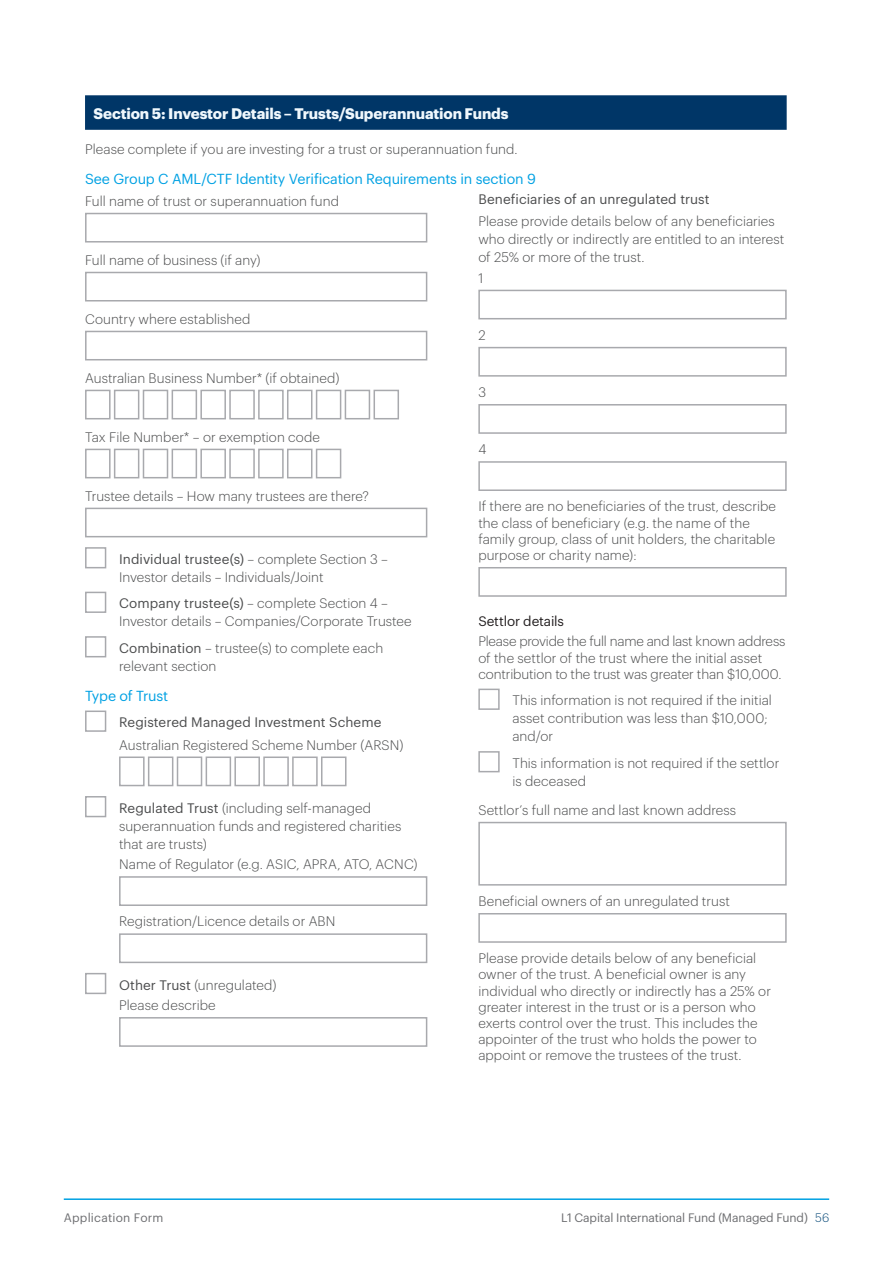
<style>
.page{position:relative;width:893px;height:1263px;background:#fff}
.page>*{position:absolute;margin:0;border:0;box-sizing:border-box;transform-origin:0 0}
.form_Head_A{font:700 15px "Graphik";letter-spacing:-.005em;color:#f0f8fd}
.b_Head_B__span{font:14.25px "Graphik";letter-spacing:-.01em;color:#00a1e3}
.b_Head_B{font:14.25px "Graphik";letter-spacing:-.015em;color:#00a1e3}
.form_Boxes__8mm_indent{font:300 13.5px/16.2px "Graphik";letter-spacing:.005em;color:#4b4c4d}
.form_tick_box{font:300 13.5px/18px "Graphik";letter-spacing:.005em;color:#4b4c4d}
.form_Text{font:300 13.5px "Graphik";letter-spacing:.005em;color:#4b4c4d}
.form_Indent_H1{font:300 13.5px/18px "Graphik";letter-spacing:.005em;color:#4b4c4d}
.form_Text__span{font:300 13.5px "Graphik";letter-spacing:.005em;color:#4b4c4d}
.form_tick_box-2{font:13.5px "Graphik";letter-spacing:.01em;color:#4b4c4d}
.form_Boxes__8mm_indent-2{font:13.5px "Graphik";letter-spacing:.005em;color:#4b4c4d}
.b_Head_C{font:13.5px "Graphik";letter-spacing:-.01em;color:#231f20}
.t1{font:12px "Graphik";letter-spacing:-.005em;color:#6c6d70}
.t2{font:12px "Graphik";letter-spacing:.015em;color:#6c6d70}
.s1{font-weight:400}
.s2{font-weight:300;color:#084978}
</style>
<div class="page">
<div style="left:85px;top:95px;width:702px;height:35px;background:#003667"></div>
<div style="left:85px;top:213px;width:342px;height:30px;background:#fff;border:2px solid #a8a9ad"></div>
<div style="left:85px;top:272px;width:342px;height:29px;background:#fff;border:2px solid #a8a9ad"></div>
<div style="left:85px;top:331px;width:342px;height:29px;background:#fff;border:2px solid #a8a9ad"></div>
<div style="left:85px;top:390px;width:26px;height:29px;background:#fff;border:2px solid #a8a9ad"></div>
<div style="left:114px;top:390px;width:25px;height:29px;background:#fff;border:2px solid #a8a9ad"></div>
<div style="left:143px;top:390px;width:25px;height:29px;background:#fff;border:2px solid #a8a9ad"></div>
<div style="left:172px;top:390px;width:25px;height:29px;background:#fff;border:2px solid #a8a9ad"></div>
<div style="left:200px;top:390px;width:26px;height:29px;background:#fff;border:2px solid #a8a9ad"></div>
<div style="left:229px;top:390px;width:26px;height:29px;background:#fff;border:2px solid #a8a9ad"></div>
<div style="left:258px;top:390px;width:26px;height:29px;background:#fff;border:2px solid #a8a9ad"></div>
<div style="left:287px;top:390px;width:25px;height:29px;background:#fff;border:2px solid #a8a9ad"></div>
<div style="left:316px;top:390px;width:25px;height:29px;background:#fff;border:2px solid #a8a9ad"></div>
<div style="left:345px;top:390px;width:25px;height:29px;background:#fff;border:2px solid #a8a9ad"></div>
<div style="left:374px;top:390px;width:25px;height:29px;background:#fff;border:2px solid #a8a9ad"></div>
<div style="left:85px;top:449px;width:26px;height:29px;background:#fff;border:2px solid #a8a9ad"></div>
<div style="left:114px;top:449px;width:25px;height:29px;background:#fff;border:2px solid #a8a9ad"></div>
<div style="left:143px;top:449px;width:25px;height:29px;background:#fff;border:2px solid #a8a9ad"></div>
<div style="left:172px;top:449px;width:25px;height:29px;background:#fff;border:2px solid #a8a9ad"></div>
<div style="left:200px;top:449px;width:26px;height:29px;background:#fff;border:2px solid #a8a9ad"></div>
<div style="left:229px;top:449px;width:26px;height:29px;background:#fff;border:2px solid #a8a9ad"></div>
<div style="left:258px;top:449px;width:26px;height:29px;background:#fff;border:2px solid #a8a9ad"></div>
<div style="left:287px;top:449px;width:25px;height:29px;background:#fff;border:2px solid #a8a9ad"></div>
<div style="left:316px;top:449px;width:25px;height:29px;background:#fff;border:2px solid #a8a9ad"></div>
<div style="left:85px;top:508px;width:342px;height:29px;background:#fff;border:2px solid #a8a9ad"></div>
<div style="left:85px;top:547px;width:21px;height:21px;background:#fff;border:2px solid #a8a9ad"></div>
<div style="left:85px;top:592px;width:21px;height:21px;background:#fff;border:2px solid #a8a9ad"></div>
<div style="left:85px;top:636px;width:21px;height:21px;background:#fff;border:2px solid #a8a9ad"></div>
<div style="left:85px;top:710px;width:21px;height:22px;background:#fff;border:2px solid #a8a9ad"></div>
<div style="left:119px;top:756px;width:26px;height:30px;background:#fff;border:2px solid #a8a9ad"></div>
<div style="left:148px;top:756px;width:25px;height:30px;background:#fff;border:2px solid #a8a9ad"></div>
<div style="left:177px;top:756px;width:25px;height:30px;background:#fff;border:2px solid #a8a9ad"></div>
<div style="left:206px;top:756px;width:25px;height:30px;background:#fff;border:2px solid #a8a9ad"></div>
<div style="left:234px;top:756px;width:26px;height:30px;background:#fff;border:2px solid #a8a9ad"></div>
<div style="left:263px;top:756px;width:26px;height:30px;background:#fff;border:2px solid #a8a9ad"></div>
<div style="left:292px;top:756px;width:26px;height:30px;background:#fff;border:2px solid #a8a9ad"></div>
<div style="left:321px;top:756px;width:25px;height:30px;background:#fff;border:2px solid #a8a9ad"></div>
<div style="left:85px;top:796px;width:21px;height:21px;background:#fff;border:2px solid #a8a9ad"></div>
<div style="left:119px;top:876px;width:308px;height:30px;background:#fff;border:2px solid #a8a9ad"></div>
<div style="left:119px;top:933px;width:308px;height:30px;background:#fff;border:2px solid #a8a9ad"></div>
<div style="left:85px;top:973px;width:21px;height:21px;background:#fff;border:2px solid #a8a9ad"></div>
<div style="left:119px;top:1017px;width:308px;height:30px;background:#fff;border:2px solid #a8a9ad"></div>
<div style="left:478px;top:290px;width:309px;height:29px;background:#fff;border:2px solid #a8a9ad"></div>
<div style="left:478px;top:347px;width:309px;height:30px;background:#fff;border:2px solid #a8a9ad"></div>
<div style="left:478px;top:404px;width:309px;height:30px;background:#fff;border:2px solid #a8a9ad"></div>
<div style="left:478px;top:461px;width:309px;height:30px;background:#fff;border:2px solid #a8a9ad"></div>
<div style="left:478px;top:567px;width:309px;height:30px;background:#fff;border:2px solid #a8a9ad"></div>
<div style="left:478px;top:689px;width:22px;height:21px;background:#fff;border:2px solid #a8a9ad"></div>
<div style="left:478px;top:751px;width:22px;height:21px;background:#fff;border:2px solid #a8a9ad"></div>
<div style="left:478px;top:822px;width:309px;height:63px;background:#fff;border:2px solid #a8a9ad"></div>
<div style="left:478px;top:913px;width:309px;height:30px;background:#fff;border:2px solid #a8a9ad"></div>
<hr style="left:64px;top:1198px;width:765px;height:2px;background:#00a1e3">
<p class="form_Head_A" style="left:94px;top:102px;width:417px">Section 5: Investor Details – Trusts/Superannuation Funds</p>
<p class="form_Text__span" style="left:85px;top:139px;width:434px">Please complete if you are investing for a trust or superannuation fund.</p>
<p class="b_Head_B__span" style="left:85px;top:168px;width:452px">See Group C AML/CTF Identity Verification Requirements in section 9</p>
<p class="form_Text" style="left:85px;top:191px;width:255px">Full name of trust or superannuation fund</p>
<p class="form_Boxes__8mm_indent-2" style="left:478px;top:189px;width:233px">Beneficiaries of an unregulated trust</p>
<p class="form_Indent_H1" style="left:478px;top:211px;width:308px">Please provide details below of any beneficiaries who directly or indirectly are entitled to an interest of 25% or more of the trust.</p>
<p class="form_Boxes__8mm_indent" style="left:478px;top:269px;width:6px">1</p>
<p class="form_Text" style="left:85px;top:250px;width:177px">Full name of business (if any)</p>
<p class="form_Text" style="left:85px;top:309px;width:167px">Country where established</p>
<p class="form_Text" style="left:85px;top:368px;width:256px">Australian Business Number* (if obtained)</p>
<p class="form_Text" style="left:85px;top:427px;width:236px">Tax File Number* – or exemption code</p>
<p class="form_Text" style="left:85px;top:486px;width:285px">Trustee details – How many trustees are there?</p>
<p class="form_tick_box" style="left:119px;top:549px;width:270px"><span class="s1">Individual trustee(s)</span> – complete Section 3 –<br>Investor details – Individuals/Joint</p>
<p class="form_tick_box" style="left:119px;top:593px;width:294px"><span class="s1">Company trustee(s)</span> – complete Section 4 –<br>Investor details – Companies/Corporate Trustee</p>
<p class="form_tick_box" style="left:119px;top:638px;width:266px"><span class="s1">Combination</span> – trustee(s) to complete each relevant section</p>
<p class="b_Head_B" style="left:85px;top:685px;width:85px">Type of Trust</p>
<p class="form_tick_box-2" style="left:119px;top:712px;width:264px">Registered Managed Investment Scheme</p>
<p class="form_Text" style="left:119px;top:735px;width:286px">Australian Registered Scheme Number (ARSN)</p>
<p class="form_tick_box" style="left:119px;top:798px;width:284px"><span class="s1">Regulated Trust</span> (including self-managed superannuation funds and registered charities that are trusts)</p>
<p class="form_Boxes__8mm_indent" style="left:119px;top:855px;width:300px">Name of Regulator (e.g. ASIC, APRA, ATO, ACNC)</p>
<p class="form_Boxes__8mm_indent" style="left:119px;top:912px;width:218px">Registration/Licence details or ABN</p>
<p class="form_tick_box" style="left:119px;top:975px;width:159px"><span class="s1">Other Trust</span> (unregulated)</p>
<p class="form_Boxes__8mm_indent" style="left:119px;top:996px;width:98px">Please describe</p>
<p class="form_Boxes__8mm_indent" style="left:478px;top:326px;width:9px">2</p>
<p class="form_Boxes__8mm_indent" style="left:478px;top:383px;width:9px">3</p>
<p class="form_Boxes__8mm_indent" style="left:478px;top:440px;width:10px">4</p>
<p class="form_Boxes__8mm_indent" style="left:478px;top:497px;width:299px">If there are no beneficiaries of the trust, describe the class of beneficiary (e.g. the name of the family group, class of unit holders, the charitable purpose or charity name):</p>
<p class="b_Head_C" style="left:478px;top:611px;width:87px">Settlor details</p>
<p class="form_Boxes__8mm_indent" style="left:478px;top:632px;width:309px">Please provide the full name and last known address of the settlor of the trust where the initial asset contribution to the trust was greater than $10,000.</p>
<p class="form_tick_box" style="left:512px;top:690px;width:261px">This information is not required if the initial asset contribution was less than $10,000; and/or</p>
<p class="form_tick_box" style="left:512px;top:753px;width:269px">This information is not required if the settlor is deceased</p>
<p class="form_Boxes__8mm_indent" style="left:478px;top:801px;width:259px">Settlor’s full name and last known address</p>
<p class="form_Boxes__8mm_indent" style="left:478px;top:892px;width:253px">Beneficial owners of an unregulated trust</p>
<p class="form_Boxes__8mm_indent" style="left:478px;top:949px;width:294px">Please provide details below of any beneficial owner of the trust. A beneficial owner is any individual who directly or indirectly has a 25% or greater interest in the trust or is a person who exerts control over the trust. This includes the appointer of the trust who holds the power to appoint or remove the trustees of the trust.</p>
<p class="t2" style="left:64px;top:1209px;width:101px">Application Form</p>
<p class="t1" style="left:561px;top:1209px;width:269px">L1 Capital International Fund (Managed Fund) <span class="s2">56</span></p>
</div>
